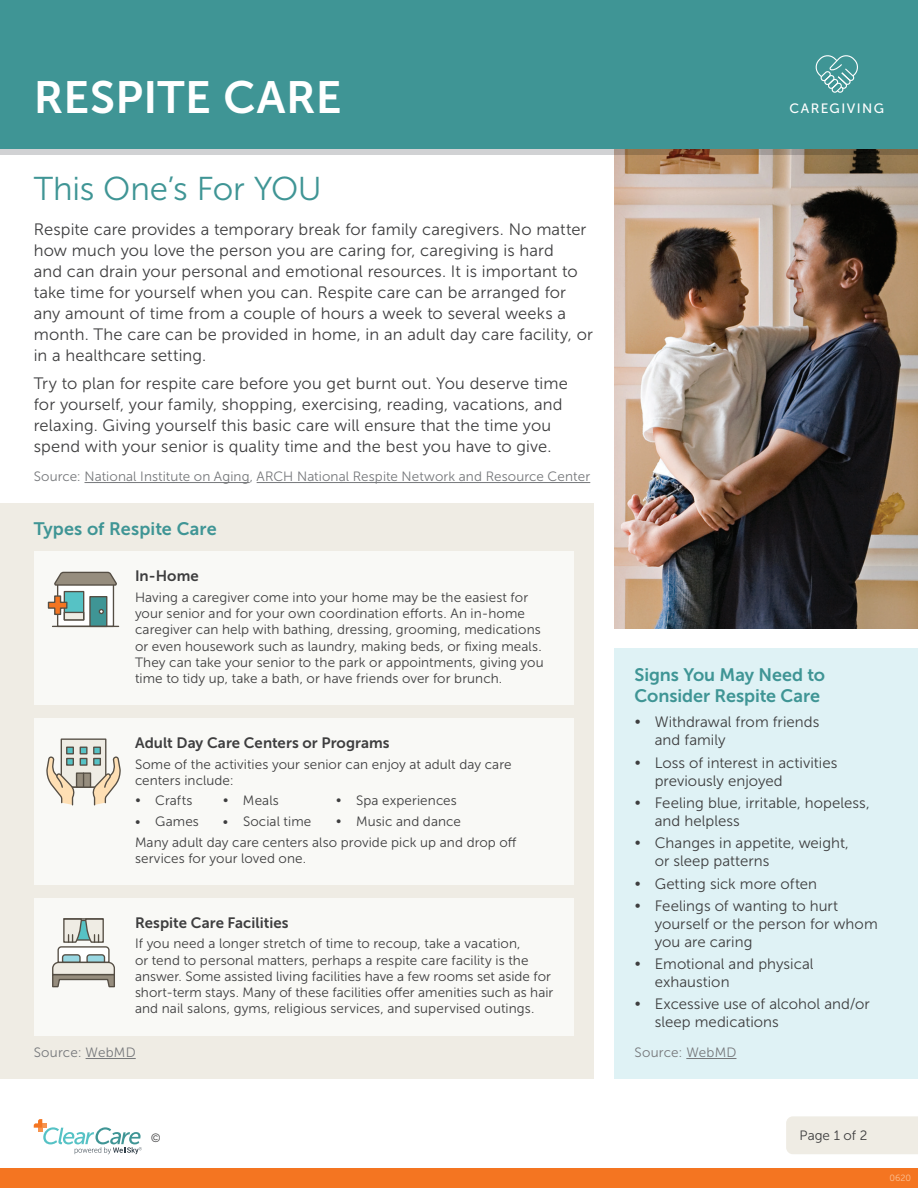
<style>
.page{position:relative;width:918px;height:1188px;background:#fff}
.page>*{position:absolute;margin:0;border:0;box-sizing:border-box;transform-origin:0 0}
.t1{font:45px "Museo Sans 700";letter-spacing:.01em;color:#fff}
.t2{font:33px "Museo Sans 300";letter-spacing:-.01em;color:#3f9595}
.t3{font:18px/21.6px "Museo Sans 700";color:#3f9595}
.t4{font:16.5px/21px "Museo Sans 300";letter-spacing:.01em;color:#3e3e3f}
.t5{font:15px/18px "Museo Sans 300";letter-spacing:.005em;color:#3e3e3f}
.t6{font:15px "Museo Sans 700";letter-spacing:.005em;color:#3e3e3f}
.t7{font:13.5px/16.2px "Museo Sans 300";letter-spacing:.005em;color:#3e3e3f}
.t8{font:13.5px "Museo Sans 300";letter-spacing:.005em;color:#76787b}
.t9{font:13.5px "Museo Sans 500";letter-spacing:.11em;color:#fff}
.t10{font:12px "Museo Sans 300";color:#3e3e3f}
.t11{font:9px "Museo Sans 300";color:#fbc398}
</style>
<div class="page">
<div style="left:786px;top:1116px;width:132px;height:38px;background:#efece4"></div>
<div style="left:0;top:1168px;width:918px;height:20px;background:#f47521"></div>
<svg style="left:34px;top:1119px;width:108px;height:35px"></svg>
<img style="left:614px;top:155px;width:304px;height:473px">
<hr style="left:85px;top:482px;width:165px;height:1px;background:#76787b">
<hr style="left:257px;top:482px;width:333px;height:1px;background:#76787b">
<svg style="left:0;top:148px;width:918px;height:7px;fill:#d1d2d4"></svg>
<div style="left:0;top:0;width:918px;height:148px;background:#3f9595"></div>
<svg style="left:816px;top:55px;width:42px;height:38px"></svg>
<div style="left:0;top:503px;width:594px;height:576px;background:#efece4"></div>
<div style="left:614px;top:649px;width:304px;height:430px;background:#dff2f5"></div>
<hr style="left:686px;top:1058px;width:50px;height:1px;background:#76787b">
<div style="left:34px;top:551px;width:540px;height:154px;background:#f9f9f6"></div>
<div style="left:34px;top:898px;width:540px;height:137px;background:#f9f9f6"></div>
<hr style="left:86px;top:1058px;width:50px;height:1px;background:#76787b">
<div style="left:34px;top:718px;width:540px;height:166px;background:#f9f9f6"></div>
<div style="left:58px;top:584px;width:55px;height:42px;background:#fff"></div>
<div style="left:57px;top:583px;width:57px;height:44px;border:1px solid #554e44"></div>
<svg style="left:54px;top:572px;width:63px;height:14px"></svg>
<div style="left:64px;top:592px;width:20px;height:28px;background:#56c2c5"></div>
<div style="left:64px;top:591px;width:20px;height:30px;border:1px solid #554e44"></div>
<div style="left:64px;top:612px;width:20px;height:8px;background:#efece4"></div>
<div style="left:64px;top:612px;width:20px;height:9px;border:1px solid #554e44"></div>
<div style="left:90px;top:597px;width:17px;height:29px;background:#3f9595"></div>
<div style="left:89px;top:596px;width:18px;height:31px;border:1px solid #554e44"></div>
<svg style="left:99px;top:609px;width:5px;height:5px"></svg>
<hr style="left:53px;top:626px;width:66px;height:1px;background:#554e44">
<svg style="left:48px;top:595px;width:20px;height:21px"></svg>
<div style="left:61px;top:739px;width:45px;height:48px;background:#efece4"></div>
<div style="left:61px;top:738px;width:45px;height:50px;border:1px solid #554e44"></div>
<div style="left:67px;top:747px;width:6px;height:7px;background:#56c2c5"></div>
<div style="left:66px;top:747px;width:8px;height:7px;border:1px solid #554e44"></div>
<div style="left:94px;top:747px;width:6px;height:7px;background:#56c2c5"></div>
<div style="left:93px;top:747px;width:8px;height:7px;border:1px solid #554e44"></div>
<div style="left:80px;top:747px;width:7px;height:7px;background:#56c2c5"></div>
<div style="left:80px;top:747px;width:8px;height:7px;border:1px solid #554e44"></div>
<div style="left:80px;top:758px;width:7px;height:7px;background:#56c2c5"></div>
<div style="left:80px;top:758px;width:8px;height:8px;border:1px solid #554e44"></div>
<div style="left:77px;top:773px;width:14px;height:14px;background:#968d7e"></div>
<div style="left:76px;top:772px;width:15px;height:16px;border:1px solid #554e44"></div>
<svg style="left:83px;top:773px;width:1px;height:14px"></svg>
<svg style="left:46px;top:756px;width:30px;height:50px"></svg>
<svg style="left:91px;top:756px;width:30px;height:50px"></svg>
<svg style="left:52px;top:918px;width:63px;height:69px"></svg>
<hr style="left:64px;top:918px;width:39px;height:2px;background:#554e44">
<p class="t1" style="left:34px;top:72px;width:309px">RESPITE CARE</p>
<p class="t2" style="left:34px;top:171px;width:290px">This One’s For YOU</p>
<p class="t4" style="left:34px;top:219px;width:561px">Respite care provides a temporary break for family caregivers. No matter how much you love the person you are caring for, caregiving is hard<br>and can drain your personal and emotional resources. It is important to take time for yourself when you can. Respite care can be arranged for any amount of time from a couple of hours a week to several weeks a month. The care can be provided in home, in an adult day care facility, or in a healthcare setting.</p>
<p class="t4" style="left:34px;top:372px;width:536px">Try to plan for respite care before you get burnt out. You deserve time for yourself, your family, shopping, exercising, reading, vacations, and relaxing. Giving yourself this basic care will ensure that the time you spend with your senior is quality time and the best you have to give.</p>
<p class="t8" style="left:34px;top:469px;width:558px">Source: National Institute on Aging, ARCH National Respite Network and Resource Center</p>
<p class="t3" style="left:34px;top:518px;width:184px">Types of Respite Care</p>
<p class="t6" style="left:135px;top:568px;width:65px">In-Home</p>
<p class="t7" style="left:135px;top:589px;width:410px">Having a caregiver come into your home may be the easiest for your senior and for your own coordination efforts. An in-home caregiver can help with bathing, dressing, grooming, medications or even housework such as laundry, making beds, or fixing meals.<br>They can take your senior to the park or appointments, giving you time to tidy up, take a bath, or have friends over for brunch.</p>
<p class="t6" style="left:135px;top:735px;width:256px">Adult Day Care Centers or Programs</p>
<p class="t7" style="left:135px;top:756px;width:378px">Some of the activities your senior can enjoy at adult day care centers include:</p>
<p class="t7" style="left:135px;top:793px;width:59px">• Crafts</p>
<p class="t7" style="left:223px;top:793px;width:58px">• Meals</p>
<p class="t7" style="left:336px;top:793px;width:123px">• Spa experiences</p>
<p class="t7" style="left:135px;top:813px;width:65px">• Games</p>
<p class="t7" style="left:223px;top:813px;width:90px">• Social time</p>
<p class="t7" style="left:336px;top:813px;width:127px">• Music and dance</p>
<p class="t7" style="left:135px;top:834px;width:383px">Many adult day care centers also provide pick up and drop off services for your loved one.</p>
<p class="t6" style="left:135px;top:914px;width:155px">Respite Care Facilities</p>
<p class="t7" style="left:135px;top:936px;width:420px">If you need a longer stretch of time to recoup, take a vacation,<br>or tend to personal matters, perhaps a respite care facility is the answer. Some assisted living facilities have a few rooms set aside for short-term stays. Many of these facilities offer amenities such as hair and nail salons, gyms, religious services, and supervised outings.</p>
<p class="t8" style="left:34px;top:1045px;width:103px">Source: WebMD</p>
<p class="t9" style="left:789px;top:101px;width:96px">CAREGIVING</p>
<p class="t3" style="left:634px;top:664px;width:192px">Signs You May Need to<br>Consider Respite Care</p>
<p class="t5" style="left:655px;top:713px;width:166px;text-indent:-20px">• Withdrawal from friends and family</p>
<p class="t5" style="left:655px;top:754px;width:184px;text-indent:-20px">• Loss of interest in activities previously enjoyed</p>
<p class="t5" style="left:655px;top:794px;width:217px;text-indent:-20px">• Feeling blue, irritable, hopeless, and helpless</p>
<p class="t5" style="left:655px;top:834px;width:196px;text-indent:-20px">• Changes in appetite, weight, or sleep patterns</p>
<p class="t5" style="left:634px;top:874px;width:184px">• Getting sick more often</p>
<p class="t5" style="left:655px;top:897px;width:225px;text-indent:-20px">• Feelings of wanting to hurt yourself or the person for whom you are caring</p>
<p class="t5" style="left:655px;top:955px;width:160px;text-indent:-20px">• Emotional and physical exhaustion</p>
<p class="t5" style="left:655px;top:995px;width:217px;text-indent:-20px">• Excessive use of alcohol and/or sleep medications</p>
<p class="t8" style="left:634px;top:1045px;width:103px">Source: WebMD</p>
<p class="t10" style="left:151px;top:1132px;width:11px">©</p>
<p class="t7" style="left:800px;top:1127px;width:69px">Page 1 of 2</p>
<p class="t11" style="left:889px;top:1173px;width:23px">0620</p>
</div>
